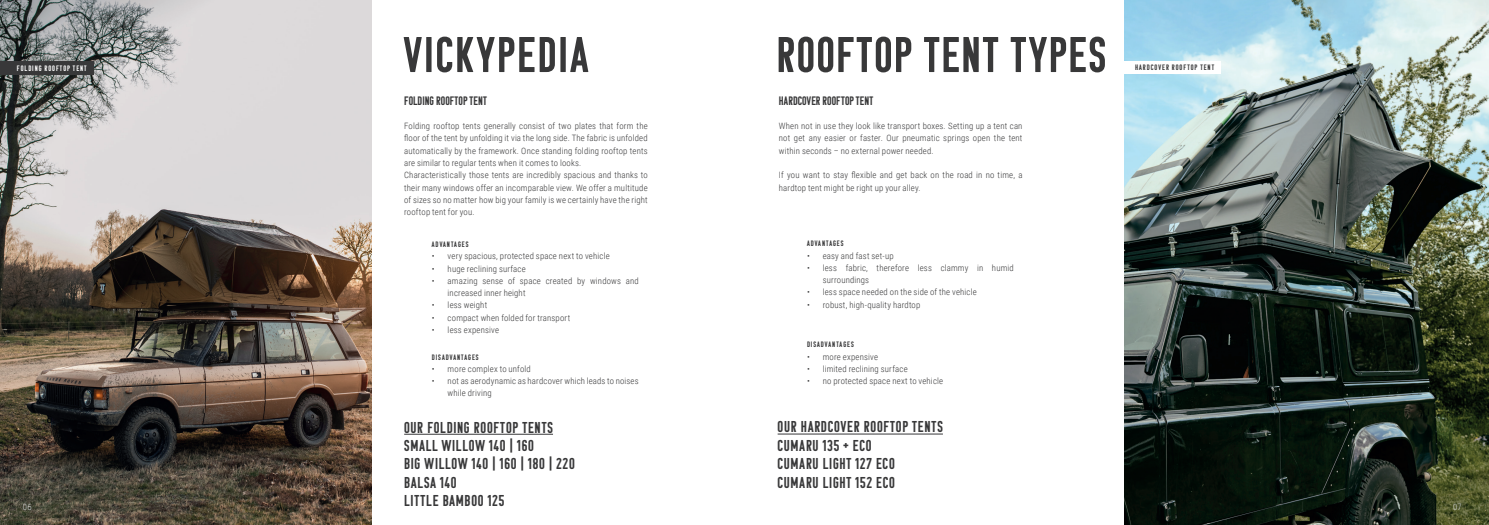
<style>
.page{position:relative;width:1489px;height:525px;background:#fff}
.page>*{position:absolute;margin:0;border:0;box-sizing:border-box;transform-origin:0 0}
.Section_Heading{font:50px "Komu B";letter-spacing:.045em;color:#383839}
.Section_Subheading{font:15.75px "Komu B";letter-spacing:.055em;color:#383839}
.Paragraph_Question{font:12.25px "Komu B";letter-spacing:.015em;color:#383839}
.Paragraph_Text{font:300 8.75px/12.2px "Roboto Condensed";letter-spacing:.02em;color:#383839}
.Paragraph_Text-2{font:300 8.75px "Roboto Condensed";color:#dcdddf}
.Image_Caption_Left{font:7.88px "Komu B";letter-spacing:.13em;color:#383839}
.Image_Caption_Right{font:7.88px "Komu B";letter-spacing:.13em;color:#383839}
.Image_Caption_Right-2{font:7.88px "Komu B";letter-spacing:.125em;color:#fff}
</style>
<div class="page">
<img style="left:1124px;top:0;width:364px;height:524px">
<img style="left:0;top:0;width:372px;height:524px">
<hr style="left:404px;top:433px;width:149px;height:1px;background:#383839">
<hr style="left:777px;top:433px;width:165px;height:1px;background:#383839">
<div style="left:0;top:61px;width:94px;height:13px;background:#383839"></div>
<div style="left:1116px;top:61px;width:105px;height:12px;background:#fff"></div>
<p class="Section_Heading" style="left:404px;top:27px;width:185px">VICKYPEDIA</p>
<p class="Section_Heading" style="left:776px;top:27px;width:331px">ROOFTOP TENT TYPES</p>
<p class="Paragraph_Question" style="left:778px;top:94px;width:96px">HARDCOVER ROOFTOP TENT</p>
<p class="Paragraph_Text" style="left:778px;top:120px;width:245px;text-align:justify">When not in use they look like transport boxes. Setting up a tent can not get any easier or faster. Our pneumatic springs open the tent within seconds – no external power needed.</p>
<p class="Paragraph_Text" style="left:778px;top:169px;width:245px">If you want to stay flexible and get back on the road in no time, a hardtop tent might be right up your alley.</p>
<p class="Image_Caption_Right-2" style="left:17px;top:63px;width:71px">FOLDING ROOFTOP TENT</p>
<p class="Image_Caption_Right" style="left:1134px;top:63px;width:81px">HARDCOVER ROOFTOP TENT</p>
<p class="Paragraph_Question" style="left:404px;top:94px;width:84px">FOLDING ROOFTOP TENT</p>
<p class="Paragraph_Text" style="left:404px;top:120px;width:245px;text-align:justify">Folding rooftop tents generally consist of two plates that form the floor of the tent by unfolding it via the long side. The fabric is unfolded automatically by the framework. Once standing folding rooftop tents are similar to regular tents when it comes to looks.</p>
<p class="Paragraph_Text" style="left:404px;top:169px;width:245px;text-align:justify">Characteristically those tents are incredibly spacious and thanks to their many windows offer an incomparable view. We offer a multitude of sizes so no matter how big your family is we certainly have the right rooftop tent for you.</p>
<p class="Image_Caption_Left" style="left:432px;top:240px;width:38px">ADVANTAGES</p>
<p class="Paragraph_Text" style="left:432px;top:250px;width:179px">• very spacious, protected space next to vehicle</p>
<p class="Paragraph_Text" style="left:432px;top:262px;width:95px">• huge reclining surface</p>
<p class="Paragraph_Text" style="left:447px;top:274px;width:192px;text-indent:-16px">• amazing sense of space created by windows and increased inner height</p>
<p class="Paragraph_Text" style="left:432px;top:299px;width:57px">• less weight</p>
<p class="Paragraph_Text" style="left:432px;top:311px;width:140px">• compact when folded for transport</p>
<p class="Paragraph_Text" style="left:432px;top:323px;width:69px">• less expensive</p>
<p class="Image_Caption_Left" style="left:432px;top:352px;width:48px">DISADVANTAGES</p>
<p class="Paragraph_Text" style="left:432px;top:362px;width:100px">• more complex to unfold</p>
<p class="Paragraph_Text" style="left:447px;top:374px;width:192px;text-indent:-16px">• not as aerodynamic as hardcover which leads to noises while driving</p>
<p class="Image_Caption_Left" style="left:807px;top:239px;width:38px">ADVANTAGES</p>
<p class="Paragraph_Text" style="left:807px;top:249px;width:88px">• easy and fast set-up</p>
<p class="Paragraph_Text" style="left:822px;top:261px;width:192px;text-indent:-16px">• less fabric, therefore less clammy in humid surroundings</p>
<p class="Paragraph_Text" style="left:807px;top:286px;width:171px">• less space needed on the side of the vehicle</p>
<p class="Paragraph_Text" style="left:807px;top:298px;width:115px">• robust, high-quality hardtop</p>
<p class="Image_Caption_Left" style="left:807px;top:340px;width:48px">DISADVANTAGES</p>
<p class="Paragraph_Text" style="left:807px;top:350px;width:73px">• more expensive</p>
<p class="Paragraph_Text" style="left:807px;top:362px;width:102px">• limited reclining surface</p>
<p class="Paragraph_Text" style="left:807px;top:374px;width:138px">• no protected space next to vehicle</p>
<p class="Section_Subheading" style="left:777px;top:418px;width:167px">OUR HARDCOVER ROOFTOP TENTS</p>
<p class="Section_Subheading" style="left:777px;top:436px;width:95px">CUMARU 135 + ECO</p>
<p class="Section_Subheading" style="left:777px;top:455px;width:119px">CUMARU LIGHT 127 ECO</p>
<p class="Section_Subheading" style="left:777px;top:473px;width:119px">CUMARU LIGHT 152 ECO</p>
<p class="Section_Subheading" style="left:404px;top:418px;width:150px">OUR FOLDING ROOFTOP TENTS</p>
<p class="Section_Subheading" style="left:404px;top:436px;width:131px">SMALL WILLOW 140 | 160</p>
<p class="Section_Subheading" style="left:404px;top:455px;width:172px">BIG WILLOW 140 | 160 | 180 | 220</p>
<p class="Section_Subheading" style="left:404px;top:473px;width:54px">BALSA 140</p>
<p class="Section_Subheading" style="left:404px;top:492px;width:102px">LITTLE BAMBOO 125</p>
<p class="Paragraph_Text-2" style="left:23px;top:500px;width:10px">06</p>
<p class="Paragraph_Text-2" style="left:1452px;top:500px;width:10px">07</p>
</div>
